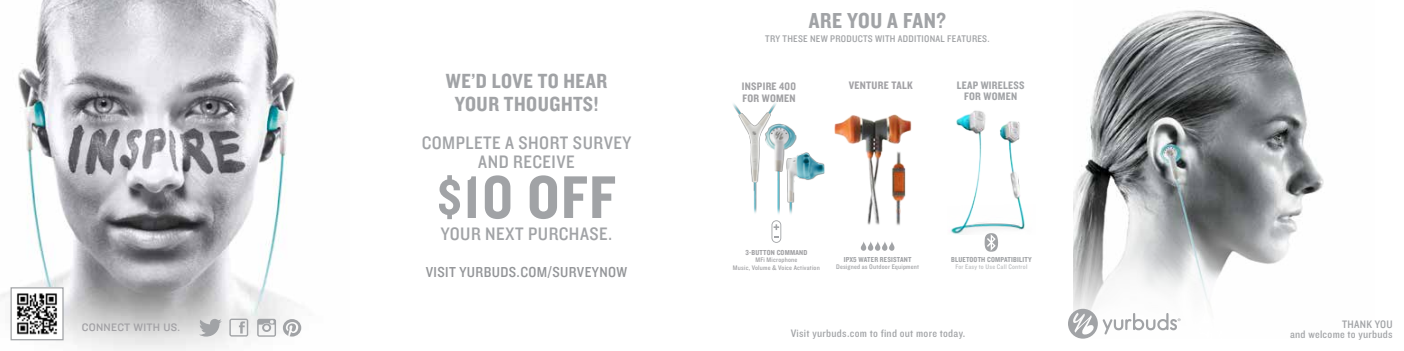
<style>
.page{position:relative;width:1404px;height:351px;background:#fff}
.page>*{position:absolute;margin:0;border:0;box-sizing:border-box;transform-origin:0 0}
.t1{font:62.5px "Knockout HTF50 Welterweight";color:#a1a3a6}
.t2{font:22.5px "Knockout HTF50 Welterweight";letter-spacing:.025em;color:#a1a3a6}
.t3{font:21.25px/22.5px "Knockout HTF50 Welterweight";letter-spacing:.025em;color:#a1a3a6;text-align:center}
.t4{font:18.75px/18.8px "Knockout HTF30 Junior Welterwt";letter-spacing:.025em;color:#a1a3a6;text-align:center}
.t5{font:15px "Knockout HTF30 Junior Welterwt";letter-spacing:.025em;color:#939598}
.t6{font:11.25px/10px "Knockout HTF30 Junior Welterwt";letter-spacing:.025em;color:#a1a3a6;text-align:right}
.t7{font:11.25px/11.2px "Knockout HTF50 Welterweight";letter-spacing:.025em;color:#a1a3a6;text-align:center}
.t8{font:11.25px/11.2px "Knockout HTF50 Welterweight";letter-spacing:.025em;color:#a1a1a4}
.t9{font:11.25px "Knockout HTF31 Junior Middlewt";letter-spacing:.025em;color:#a2a1a5}
.t10{font:11.25px "Knockout HTF50 Welterweight";letter-spacing:.025em;color:#a2a1a5}
.t11{font:10px "Knockout HTF30 Junior Welterwt";letter-spacing:.025em;color:#a1a3a6}
.t12{font:7.5px "Knockout HTF50 Welterweight";letter-spacing:.025em;color:#a1a3a6}
.t13{font:7.5px "Knockout HTF50 Welterweight";letter-spacing:.025em;color:#a1a1a4}
.t14{font:6.88px/7.5px "Knockout HTF30 Junior Welterwt";letter-spacing:.025em;color:#a1a1a4;text-align:center}
.t15{font:6.88px "Knockout HTF30 Junior Welterwt";letter-spacing:.025em;color:#a1a3a6}
.t16{font:6.88px "Knockout HTF30 Junior Welterwt";letter-spacing:.025em;color:#bcbec0}
.s1{font-size:51.25px}
</style>
<div class="page">
<img style="left:1074px;top:10px;width:250px;height:201px">
<img style="left:834px;top:114px;width:78px;height:112px">
<img style="left:733px;top:103px;width:92px;height:111px">
<img style="left:951px;top:110px;width:74px;height:125px">
<img style="left:0;top:0;width:302px;height:351px">
<svg style="left:1073px;top:211px;width:229px;height:98px"></svg>
<svg style="left:1068px;top:309px;width:113px;height:30px"></svg>
<img style="left:13px;top:289px;width:49px;height:49px">
<div style="left:11px;top:287px;width:53px;height:53px;border:1px solid #a1a3a6"></div>
<svg style="left:229px;top:319px;width:19px;height:18px"></svg>
<svg style="left:257px;top:319px;width:19px;height:18px"></svg>
<svg style="left:283px;top:319px;width:18px;height:18px"></svg>
<svg style="left:199px;top:319px;width:23px;height:18px"></svg>
<svg style="left:861px;top:241px;width:33px;height:10px"></svg>
<svg style="left:985px;top:233px;width:15px;height:19px"></svg>
<svg style="left:772px;top:220px;width:9px;height:23px"></svg>
<p class="t9" style="left:82px;top:321px;width:100px">CONNECT WITH US.</p>
<h3 class="t3" style="left:446px;top:70px;width:163px">WE’D LOVE TO HEAR<br>YOUR THOUGHTS!</h3>
<h3 class="t4" style="left:422px;top:134px;width:211px">COMPLETE A SHORT SURVEY<br>AND RECEIVE</h3>
<h1 class="t1" style="left:437px;top:165px;width:180px"><span class="s1">$</span>10 OFF</h1>
<h3 class="t4" style="left:441px;top:226px;width:173px">YOUR NEXT PURCHASE.</h3>
<h3 class="t5" style="left:426px;top:264px;width:203px">VISIT YURBUDS.COM/SURVEYNOW</h3>
<h2 class="t2" style="left:809px;top:9px;width:139px">ARE YOU A FAN?</h2>
<p class="t11" style="left:765px;top:33px;width:226px">TRY THESE NEW PRODUCTS WITH ADDITIONAL FEATURES.</p>
<p class="t8" style="left:742px;top:81px;width:56px">INSPIRE 400<br>FOR WOMEN</p>
<p class="t10" style="left:849px;top:79px;width:66px">VENTURE TALK</p>
<p class="t7" style="left:957px;top:80px;width:69px">LEAP WIRELESS<br>FOR WOMEN</p>
<p class="t13" style="left:745px;top:249px;width:63px">3-BUTTON COMMAND</p>
<p class="t14" style="left:733px;top:257px;width:88px">MFi Microphone<br>Music, Volume &amp; Voice Activation</p>
<p class="t12" style="left:844px;top:255px;width:69px">IPX5 WATER RESISTANT</p>
<p class="t15" style="left:836px;top:263px;width:84px">Designed as Outdoor Equipment</p>
<p class="t12" style="left:951px;top:255px;width:82px">BLUETOOTH COMPATIBILITY</p>
<p class="t16" style="left:955px;top:264px;width:74px">For Easy to Use Call Control</p>
<p class="t6" style="left:791px;top:329px;width:176px">Visit yurbuds.com to find out more today.</p>
<p class="t6" style="left:1290px;top:320px;width:104px">THANK YOU<br>and welcome to yurbuds</p>
</div>
